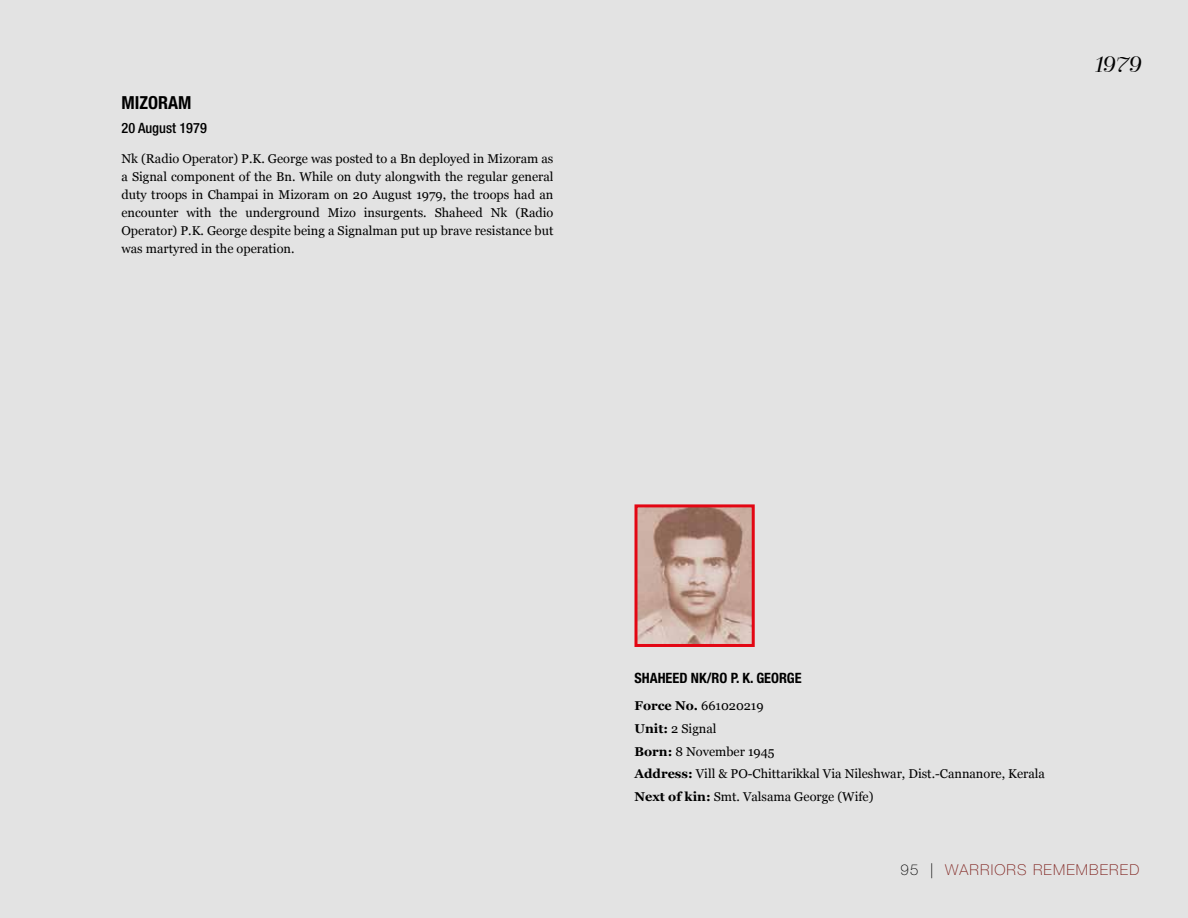
<style>
.page{position:relative;width:1188px;height:918px;background:#e3e3e3}
.page>*{position:absolute;margin:0;border:0;box-sizing:border-box;transform-origin:0 0}
.t1{font:24px "Bellevue";color:#000}
.t2{font:700 condensed 18px "Helvetica Neue LT Std";color:#000}
.t3{font:100 15px "Helvetica Neue LT Std";letter-spacing:.075em;color:#7e1f1b}
.t4{font:700 condensed 14.25px "Helvetica Neue LT Std";color:#000}
.t5{font:500 condensed 14.25px "Helvetica Neue LT Std";color:#000}
.t6{font:12.75px/18px "Georgia";color:#000;text-align:justify}
.s1{font-weight:700}
.s2{color:#000}
</style>
<div class="page">
<img style="left:638px;top:508px;width:113px;height:135px">
<div style="left:634px;top:504px;width:121px;height:143px;border:3px solid #e30613"></div>
<h2 class="t2" style="left:122px;top:92px;width:71px">MIZORAM</h2>
<p class="t5" style="left:122px;top:119px;width:87px">20 August 1979</p>
<p class="t6" style="left:122px;top:150px;width:433px">Nk (Radio Operator) P.K. George was posted to a Bn deployed in Mizoram as a Signal component of the Bn. While on duty alongwith the regular general duty troops in Champai in Mizoram on 20 August 1979, the troops had an encounter with the underground Mizo insurgents. Shaheed Nk (Radio Operator) P.K. George despite being a Signalman put up brave resistance but was martyred in the operation.</p>
<h1 class="t1" style="left:1091px;top:50px;width:50px">1979</h1>
<p class="t4" style="left:634px;top:669px;width:169px">SHAHEED NK/RO P. K. GEORGE</p>
<p class="t6" style="left:634px;top:694px;width:412px;line-height:22.8px;text-align:left"><span class="s1">Force No.</span> 661020219<br><span class="s1">Unit:</span> 2 Signal<br><span class="s1">Born:</span> 8 November 1945<br><span class="s1">Address:</span> Vill &amp; PO-Chittarikkal Via Nileshwar, Dist.-Cannanore, Kerala <span class="s1">Next of kin:</span> Smt. Valsama George (Wife)</p>
<p class="t3" style="left:901px;top:861px;width:240px"><span class="s2">95 |</span> WARRIORS REMEMBERED</p>
</div>
